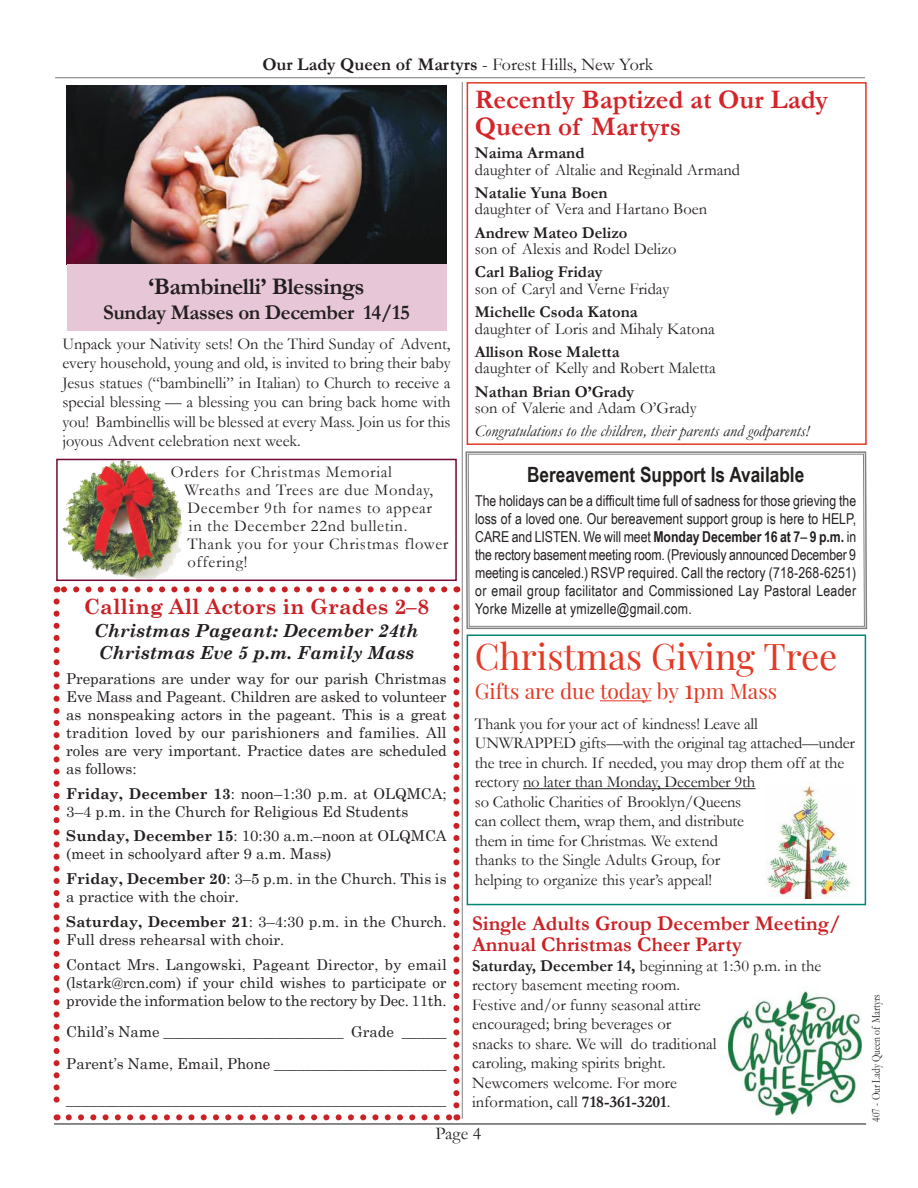
<style>
.page{position:relative;width:918px;height:1188px;background:#fff}
.page>*{position:absolute;margin:0;border:0;box-sizing:border-box;transform-origin:0 0}
.t1{font:36px "Playfair Display";color:#e33925}
.t2{font:700 27px/27px "Garamond";color:#d42429}
.t3{font:700 24px "Garamond";letter-spacing:-.02em;color:#241f1f}
.t4{font:700 21px/21px "Garamond";color:#ca2125}
.t5{font:700 21px "Arial Narrow";color:#241f1f}
.t6{font:700 21px "Garamond";letter-spacing:-.02em;color:#241f1f}
.t7{font:700 21px "Century Schoolbook";color:#ca2125}
.t8{font:21px "Playfair Display";color:#e33925}
.t9{font:italic 700 18px/22.5px "Century Schoolbook";color:#241f1f}
.t10{font:700 18px "Garamond";color:#241f1f}
.t11{font:18px "Garamond";color:#241f1f}
.t12{font:16.5px/19.5px "Garamond";color:#241f1f}
.t13{font:16.5px/18px "Garamond";letter-spacing:.04em;color:#241f1f}
.t14{font:700 16.5px "Garamond";color:#241f1f}
.t15{font:italic 16.5px "Garamond";color:#241f1f}
.t16{font:15px/18px "Century Schoolbook";color:#241f1f}
.t17{font:15px/18px "Arial Narrow";letter-spacing:.02em;color:#241f1f;text-align:justify}
.t18{font:12px "Garamond";color:#241f1f;scale:.8 1}
.s1{font-weight:400}
.s2{font-weight:700}
.s3{font-size:27px}
</style>
<div class="page">
<svg style="left:465px;top:78px;width:403px;height:1047px"></svg>
<svg style="left:468px;top:454px;width:397px;height:173px"></svg>
<hr style="left:462px;top:82px;width:1px;height:1037px;background:#838182">
<hr style="left:54px;top:1123px;width:812px;height:2px;background:#656365">
<hr style="left:55px;top:77px;width:810px;height:1px;background:#777576">
<hr style="left:600px;top:701px;width:52px;height:1px;background:#e33925">
<hr style="left:523px;top:788px;width:233px;height:1px;background:#241f1f">
<div style="left:467px;top:634px;width:399px;height:271px;border:2px solid #008874"></div>
<img style="left:767px;top:783px;width:88px;height:115px">
<div style="left:467px;top:83px;width:399px;height:361px;background:#fff"></div>
<div style="left:467px;top:82px;width:400px;height:363px;border:2px solid #e33925"></div>
<img style="left:62px;top:462px;width:120px;height:116px">
<div style="left:56px;top:459px;width:401px;height:122px;border:2px solid #740835"></div>
<img style="left:67px;top:85px;width:379px;height:179px">
<div style="left:67px;top:264px;width:379px;height:67px;background:#e6c6d7"></div>
<img style="left:728px;top:987px;width:134px;height:133px">
<svg style="left:69px;top:1114px;width:381px;height:6px"></svg>
<svg style="left:54px;top:601px;width:6px;height:519px"></svg>
<svg style="left:453px;top:586px;width:6px;height:519px"></svg>
<svg style="left:57px;top:586px;width:387px;height:6px"></svg>
<p class="t10" style="left:262px;top:52px;width:393px">Our Lady Queen of Martyrs <span class="s1">- Forest Hills, New York</span></p>
<h3 class="t3" style="left:148px;top:270px;width:218px">‘Bambinelli’ Blessings</h3>
<p class="t6" style="left:103px;top:298px;width:308px">Sunday Masses on December 14/15</p>
<p class="t12" style="left:62px;top:333px;width:390px;text-align:justify">Unpack your Nativity sets! On the Third Sunday of Advent, every household, young and old, is invited to bring their baby Jesus statues (“bambinelli” in Italian) to Church to receive a special blessing — a blessing you can bring back home with you! Bambinellis will be blessed at every Mass. Join us for this joyous Advent celebration next week.</p>
<p class="t13" style="left:184px;top:463px;width:265px;text-indent:-14px">Orders for Christmas Memorial<br>Wreaths and Trees are due Monday,<br>December 9th for names to appear<br>in the December 22nd bulletin.<br>Thank you for your Christmas flower offering!</p>
<p class="t7" style="left:84px;top:590px;width:347px">Calling All Actors in Grades 2–8</p>
<p class="t9" style="left:94px;top:618px;width:326px">Christmas Pageant: December 24th<br>Christmas Eve 5 p.m. Family Mass</p>
<p class="t16" style="left:66px;top:668px;width:382px;text-align:justify">Preparations are under way for our parish Christmas Eve Mass and Pageant. Children are asked to volunteer as nonspeaking actors in the pageant. This is a great tradition loved by our parishioners and families. All roles are very important. Practice dates are scheduled as follows:</p>
<p class="t16" style="left:66px;top:783px;width:382px"><span class="s2">Friday, December 13</span>: noon–1:30 p.m. at OLQMCA;<br>3–4 p.m. in the Church for Religious Ed Students</p>
<p class="t16" style="left:66px;top:826px;width:382px"><span class="s2">Sunday, December 15</span>: 10:30 a.m.–noon at OLQMCA (meet in schoolyard after 9 a.m. Mass)</p>
<p class="t16" style="left:66px;top:868px;width:382px"><span class="s2">Friday, December 20</span>: 3–5 p.m. in the Church. This is a practice with the choir.</p>
<p class="t16" style="left:66px;top:911px;width:382px"><span class="s2">Saturday, December 21</span>: 3–4:30 p.m. in the Church.<br>Full dress rehearsal with choir.</p>
<p class="t16" style="left:66px;top:954px;width:382px;text-align:justify">Contact Mrs. Langowski, Pageant Director, by email (lstark@rcn.com) if your child wishes to participate or provide the information below to the rectory by Dec. 11th.</p>
<p class="t16" style="left:66px;top:1015px;width:382px;line-height:31.5px">Child’s Name ________________________ Grade ______<br>Parent’s Name, Email, Phone _______________________</p>
<p class="t16" style="left:66px;top:1089px;width:382px">__________________________________________________</p>
<h2 class="t2" style="left:475px;top:86px;width:355px">Recently Baptized at Our Lady<br>Queen of Martyrs</h2>
<p class="t14" style="left:475px;top:142px;width:111px">Naima Armand</p>
<p class="t12" style="left:475px;top:159px;width:267px">daughter of Altalie and Reginald Armand</p>
<p class="t14" style="left:475px;top:182px;width:134px">Natalie Yuna Boen</p>
<p class="t12" style="left:475px;top:199px;width:234px">daughter of Vera and Hartano Boen</p>
<p class="t14" style="left:475px;top:221px;width:154px">Andrew Mateo Delizo</p>
<p class="t12" style="left:475px;top:239px;width:203px">son of Alexis and Rodel Delizo</p>
<p class="t14" style="left:475px;top:261px;width:129px">Carl Baliog Friday</p>
<p class="t12" style="left:475px;top:279px;width:196px">son of Caryl and Verne Friday</p>
<p class="t14" style="left:475px;top:301px;width:164px">Michelle Csoda Katona</p>
<p class="t12" style="left:475px;top:318px;width:242px">daughter of Loris and Mihaly Katona</p>
<p class="t14" style="left:475px;top:341px;width:146px">Allison Rose Maletta</p>
<p class="t12" style="left:475px;top:358px;width:242px">daughter of Kelly and Robert Maletta</p>
<p class="t14" style="left:475px;top:380px;width:161px">Nathan Brian O’Grady</p>
<p class="t12" style="left:475px;top:398px;width:223px">son of Valerie and Adam O’Grady</p>
<p class="t15" style="left:475px;top:420px;width:336px">Congratulations to the children, their parents and godparents!</p>
<p class="t5" style="left:527px;top:458px;width:279px">Bereavement Support Is Available</p>
<p class="t17" style="left:475px;top:491px;width:383px">The holidays can be a difficult time full of sadness for those grieving the loss of a loved one. Our bereavement support group is here to HELP, CARE and LISTEN. We will meet <span class="s2">Monday December 16 at 7</span>– <span class="s2">9 p.m.</span> in the rectory basement meeting room. (Previously announced December 9 meeting is canceled.) RSVP required. Call the rectory (718-268-6251) or email group facilitator and Commissioned Lay Pastoral Leader Yorke Mizelle at ymizelle@gmail.com.</p>
<h1 class="t1" style="left:475px;top:628px;width:364px">Christmas Giving Tree</h1>
<p class="t8" style="left:475px;top:675px;width:304px">Gifts are due today by <span class="s3">1</span>pm Mass</p>
<p class="t12" style="left:475px;top:714px;width:382px">Thank you for your act of kindness! Leave all UNWRAPPED gifts—with the original tag attached—under the tree in church. If needed, you may drop them off at the rectory no later than Monday, December 9th<br>so Catholic Charities of Brooklyn/Queens<br>can collect them, wrap them, and distribute<br>them in time for Christmas. We extend<br>thanks to the Single Adults Group, for<br>helping to organize this year’s appeal!</p>
<p class="t4" style="left:472px;top:913px;width:370px">Single Adults Group December Meeting/<br>Annual Christmas Cheer Party</p>
<p class="t12" style="left:472px;top:955px;width:351px"><span class="s2">Saturday, December 14,</span> beginning at 1:30 p.m. in the rectory basement meeting room.<br>Festive and/or funny seasonal attire<br>encouraged; bring beverages or<br>snacks to share. We will do traditional<br>caroling, making spirits bright.<br>Newcomers welcome. For more<br>information, call <span class="s2">718-361-3201</span>.</p>
<p class="t11" style="left:436px;top:1121px;width:47px">Page 4</p>
<p class="t18" style="left:868px;top:1122px;width:161px;rotate:-90deg">407 - Our Lady Queen of Martyrs</p>
</div>
